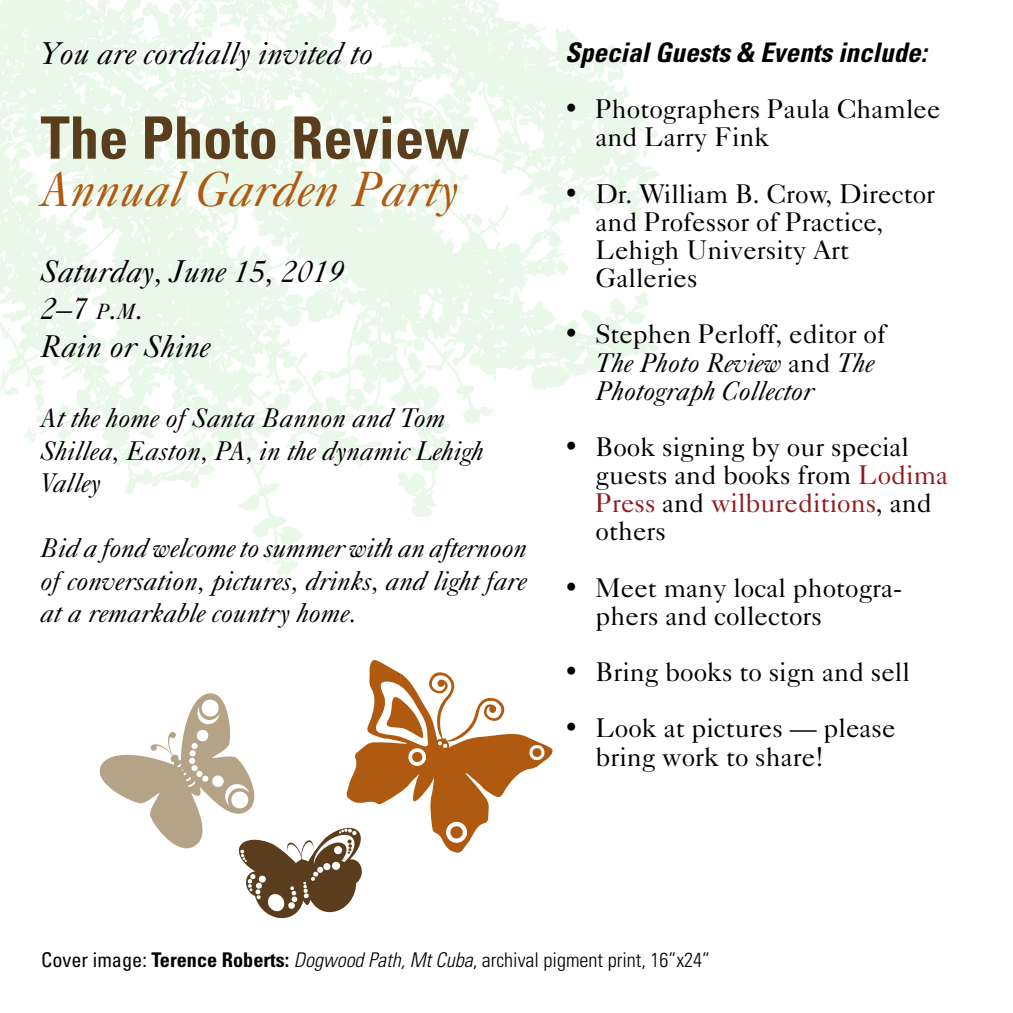
<style>
.page{position:relative;width:1013px;height:1013px;background:#fff}
.page>*{position:absolute;margin:0;border:0;box-sizing:border-box;transform-origin:0 0}
.t1{font:700 condensed 58.5px "Univers";color:#593d1c}
.t2{font:italic 49.5px "Caslon Five Forty";color:#af5911}
.t3{font:italic 31.5px/37.8px "Caslon Five Forty";color:#000}
.t4{font:27px/28.1px "Caslon Five Forty";color:#000}
.t5{font:italic 27px/32.4px "Caslon Five Forty";color:#000}
.t6{font:italic 700 condensed 27px "Univers";color:#000}
.t7{font:300 condensed 20.25px "Univers";color:#000}
.t8{font:italic 300 condensed 20.25px "Univers";color:#000}
.s1{font-size:22.05px}
.s2{font-style:inherit}
.s3{font-style:normal}
.s4{color:#8f1c1f}
.s5{font-weight:400}
.s6{font-weight:700}
.s7{font-style:italic}
.s8{font-weight:400;font-style:normal}
.s9{font-weight:700;font-style:normal}
</style>
<div class="page">
<svg style="left:0;top:0;width:660px;height:576px"></svg>
<svg style="left:411px;top:369px;width:14px;height:15px"></svg>
<svg style="left:471px;top:214px;width:11px;height:13px"></svg>
<svg style="left:312px;top:370px;width:13px;height:15px"></svg>
<svg style="left:285px;top:378px;width:19px;height:15px"></svg>
<svg style="left:57px;top:403px;width:14px;height:15px"></svg>
<svg style="left:99px;top:660px;width:454px;height:259px"></svg>
<p class="t3" style="left:40px;top:34px;width:334px">You are cordially invited to</p>
<h1 class="t1" style="left:40px;top:102px;width:431px">The Photo Review</h1>
<h2 class="t2" style="left:40px;top:159px;width:420px">Annual Garden Party</h2>
<p class="t3" style="left:40px;top:252px;width:305px">Saturday, June 15, 2019<br>2–7 <span class="s1">p</span><span class="s2">.</span><span class="s1">m</span><span class="s2">.<br></span>Rain or Shine</p>
<p class="t5" style="left:40px;top:402px;width:445px">At the home of Santa Bannon and Tom<br>Shillea, Easton, PA, in the dynamic Lehigh<br>Valley</p>
<p class="t5" style="left:40px;top:531px;width:488px;text-align:justify">Bid a fond welcome to summer with an afternoon of conversation, pictures, drinks, and light fare at a remarkable country home.</p>
<p class="t6" style="left:565px;top:36px;width:363px">Special Guests &amp; Events include:</p>
<p class="t4" style="left:595px;top:95px;width:346px;text-indent:-30px">• Photographers Paula Chamlee and Larry Fink</p>
<p class="t4" style="left:595px;top:179px;width:341px;text-indent:-30px">• Dr. William B. Crow, Director and Professor of Practice,<br>Lehigh University Art<br>Galleries</p>
<p class="t5" style="left:595px;top:320px;width:292px;line-height:28.1px;text-indent:-30px">• <span class="s3">Stephen Perloff, editor of<br></span>The Photo Review <span class="s3">and</span> The<br>Photograph Collector</p>
<p class="t4" style="left:595px;top:432px;width:354px;text-indent:-30px">• Book signing by our special guests and books from <span class="s4">Lodima<br>Press</span> and <span class="s4">wilbureditions</span>, and others</p>
<p class="t4" style="left:595px;top:573px;width:308px;text-indent:-30px">• Meet many local photogra&shy;phers and collectors</p>
<p class="t4" style="left:565px;top:657px;width:346px">• Bring books to sign and sell</p>
<p class="t4" style="left:595px;top:713px;width:301px;text-indent:-30px">• Look at pictures — please bring work to share!</p>
<p class="t7" style="left:41px;top:947px;width:618px"><span class="s5">Cover image:</span> <span class="s6">Terence Roberts:</span> <span class="s7">Dogwood Path, Mt Cuba</span>chromogenic print, 30"x30"</p>
<p class="t8" style="left:41px;top:947px;width:416px"><span class="s8">Front:</span> <span class="s9">Toni Hafkens heid:</span> Man Suntanning, Montreal,</p>
<p class="t7" style="left:473px;top:947px;width:239px">, archival pigment print, 16”x24”</p>
</div>
